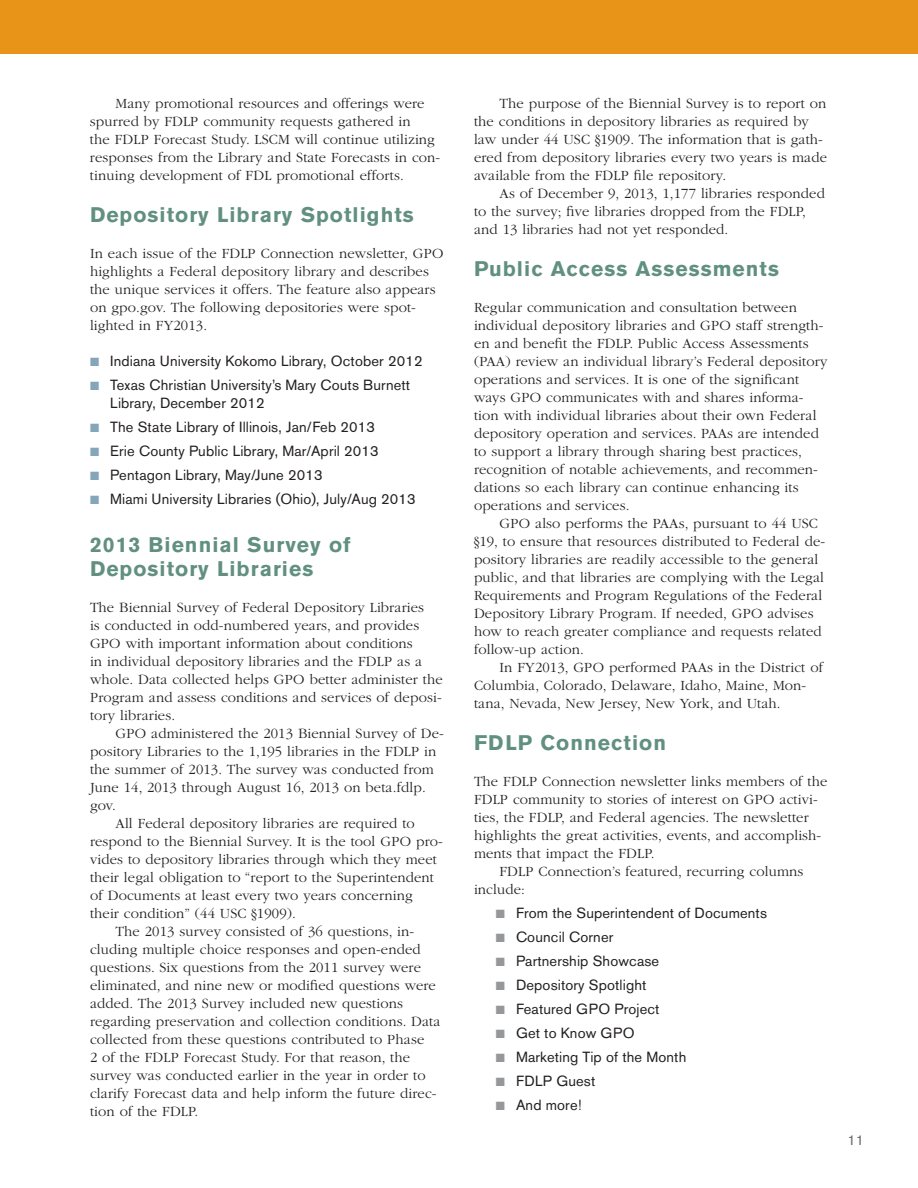
<style>
.page{position:relative;width:918px;height:1188px;background:#fff}
.page>*{position:absolute;margin:0;border:0;box-sizing:border-box;transform-origin:0 0}
.head_2-gold{font:700 21px/24px "Akzidenz Grotesk BE";letter-spacing:.05em;color:#619080}
.text_indent{font:300 14.7px/18px "ITC Garamond Std";letter-spacing:.01em;color:#231f20}
.text-flush{font:300 14.7px/18px "ITC Garamond Std";letter-spacing:.01em;color:#231f20}
.bulleted_txt{font:14.7px/18px "Akzidenz Grotesk BE";letter-spacing:.01em;color:#231f20}
.bulleted_txt_2{font:14.7px "Akzidenz Grotesk BE";letter-spacing:.01em;color:#231f20}
.t1{font:14.25px "Akzidenz Grotesk BE";color:#6c6d70}
.s1{color:#85a5bb}
.s2{color:#95979a}
</style>
<div class="page">
<div style="left:0;top:0;width:918px;height:54px;background:#e89418"></div>
<p class="text_indent" style="left:90px;top:94px;width:352px;text-indent:26px">Many promotional resources and offerings were spurred by FDLP community requests gathered in<br>the FDLP Forecast Study. LSCM will continue utilizing responses from the Library and State Forecasts in con&shy;tinuing development of FDL promotional efforts.</p>
<p class="head_2-gold" style="left:90px;top:202px;width:325px">Depository Library Spotlights</p>
<p class="text-flush" style="left:90px;top:244px;width:355px">In each issue of the FDLP Connection newsletter, GPO highlights a Federal depository library and describes the unique services it offers. The feature also appears on gpo.gov. The following depositories were spot&shy;lighted in FY2013.</p>
<p class="bulleted_txt" style="left:90px;top:352px;width:334px"><span class="s1">■</span> Indiana University Kokomo Library, October 2012</p>
<p class="bulleted_txt" style="left:110px;top:376px;width:301px;text-indent:-20px"><span class="s1">■</span> Texas Christian University’s Mary Couts Burnett<br>Library, December 2012</p>
<p class="bulleted_txt" style="left:90px;top:418px;width:287px"><span class="s1">■</span> The State Library of Illinois, Jan/Feb 2013</p>
<p class="bulleted_txt" style="left:90px;top:442px;width:290px"><span class="s1">■</span> Erie County Public Library, Mar/April 2013</p>
<p class="bulleted_txt" style="left:90px;top:466px;width:234px"><span class="s1">■</span> Pentagon Library, May/June 2013</p>
<p class="bulleted_txt" style="left:90px;top:490px;width:327px"><span class="s1">■</span> Miami University Libraries (Ohio), July/Aug 2013</p>
<p class="head_2-gold" style="left:90px;top:532px;width:262px">2013 Biennial Survey of<br>Depository Libraries</p>
<p class="text-flush" style="left:90px;top:598px;width:354px">The Biennial Survey of Federal Depository Libraries<br>is conducted in odd-numbered years, and provides GPO with important information about conditions<br>in individual depository libraries and the FDLP as a whole. Data collected helps GPO better administer the Program and assess conditions and services of deposi&shy;tory libraries.</p>
<p class="text_indent" style="left:90px;top:724px;width:355px;text-indent:25px">GPO administered the 2013 Biennial Survey of De&shy;pository Libraries to the 1,195 libraries in the FDLP in the summer of 2013. The survey was conducted from June 14, 2013 through August 16, 2013 on beta.fdlp. gov.</p>
<p class="text_indent" style="left:90px;top:814px;width:354px;text-indent:26px">All Federal depository libraries are required to respond to the Biennial Survey. It is the tool GPO pro&shy;vides to depository libraries through which they meet their legal obligation to “report to the Superintendent of Documents at least every two years concerning their condition” (44 USC §1909).</p>
<p class="text_indent" style="left:90px;top:922px;width:352px;text-indent:26px">The 2013 survey consisted of 36 questions, in&shy;cluding multiple choice responses and open-ended questions. Six questions from the 2011 survey were eliminated, and nine new or modified questions were added. The 2013 Survey included new questions regarding preservation and collection conditions. Data collected from these questions contributed to Phase<br>2 of the FDLP Forecast Study. For that reason, the survey was conducted earlier in the year in order to clarify Forecast data and help inform the future direc&shy;tion of the FDLP.</p>
<p class="text_indent" style="left:474px;top:94px;width:354px;text-indent:26px">The purpose of the Biennial Survey is to report on the conditions in depository libraries as required by law under 44 USC §1909. The information that is gath&shy;ered from depository libraries every two years is made available from the FDLP file repository.</p>
<p class="text_indent" style="left:474px;top:184px;width:352px;text-indent:26px">As of December 9, 2013, 1,177 libraries responded to the survey; five libraries dropped from the FDLP, and 13 libraries had not yet responded.</p>
<p class="head_2-gold" style="left:474px;top:256px;width:307px">Public Access Assessments</p>
<p class="text-flush" style="left:474px;top:298px;width:355px">Regular communication and consultation between individual depository libraries and GPO staff strength&shy;en and benefit the FDLP. Public Access Assessments (PAA) review an individual library’s Federal depository operations and services. It is one of the significant ways GPO communicates with and shares informa&shy;tion with individual libraries about their own Federal depository operation and services. PAAs are intended to support a library through sharing best practices, recognition of notable achievements, and recommen&shy;dations so each library can continue enhancing its operations and services.</p>
<p class="text_indent" style="left:474px;top:514px;width:353px;text-indent:26px">GPO also performs the PAAs, pursuant to 44 USC §19, to ensure that resources distributed to Federal de&shy;pository libraries are readily accessible to the general public, and that libraries are complying with the Legal Requirements and Program Regulations of the Federal Depository Library Program. If needed, GPO advises how to reach greater compliance and requests related follow-up action.</p>
<p class="text_indent" style="left:474px;top:658px;width:351px;text-indent:26px">In FY2013, GPO performed PAAs in the District of<br>Columbia, Colorado, Delaware, Idaho, Maine, Mon&shy;tana, Nevada, New Jersey, New York, and Utah.</p>
<p class="head_2-gold" style="left:474px;top:730px;width:194px">FDLP Connection</p>
<p class="text-flush" style="left:474px;top:772px;width:355px">The FDLP Connection newsletter links members of the FDLP community to stories of interest on GPO activi&shy;ties, the FDLP, and Federal agencies. The newsletter highlights the great activities, events, and accomplish&shy;ments that impact the FDLP.</p>
<p class="text_indent" style="left:474px;top:862px;width:331px;text-indent:26px">FDLP Connection’s featured, recurring columns include:</p>
<p class="bulleted_txt_2" style="left:496px;top:904px;width:273px"><span class="s2">■</span> From the Superintendent of Documents</p>
<p class="bulleted_txt_2" style="left:496px;top:928px;width:119px"><span class="s2">■</span> Council Corner</p>
<p class="bulleted_txt_2" style="left:496px;top:952px;width:165px"><span class="s2">■</span> Partnership Showcase</p>
<p class="bulleted_txt_2" style="left:496px;top:976px;width:152px"><span class="s2">■</span> Depository Spotlight</p>
<p class="bulleted_txt_2" style="left:496px;top:1000px;width:165px"><span class="s2">■</span> Featured GPO Project</p>
<p class="bulleted_txt_2" style="left:496px;top:1024px;width:141px"><span class="s2">■</span> Get to Know GPO</p>
<p class="bulleted_txt_2" style="left:496px;top:1048px;width:192px"><span class="s2">■</span> Marketing Tip of the Month</p>
<p class="bulleted_txt_2" style="left:496px;top:1072px;width:101px"><span class="s2">■</span> FDLP Guest</p>
<p class="bulleted_txt_2" style="left:496px;top:1096px;width:88px"><span class="s2">■</span> And more!</p>
<p class="t1" style="left:847px;top:1131px;width:18px">11</p>
</div>
